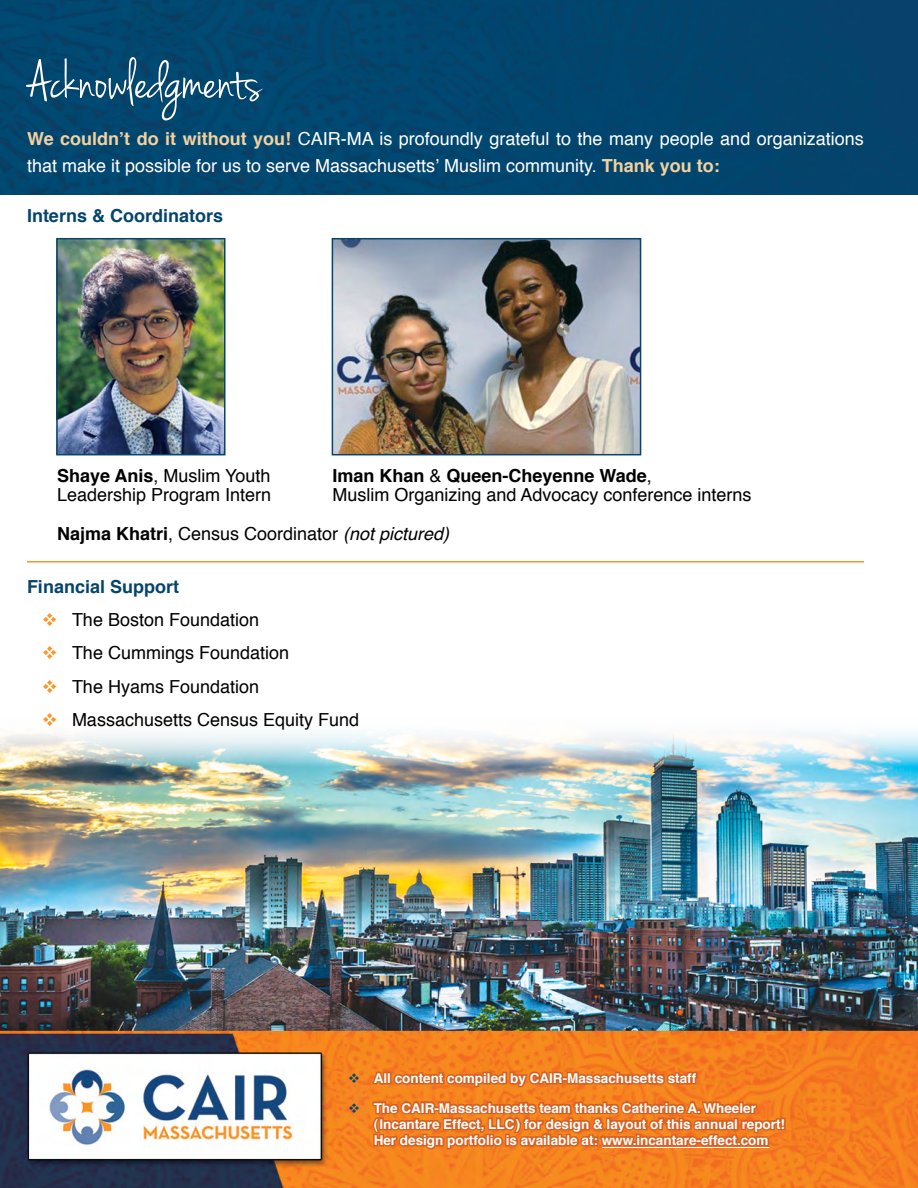
<style>
.page{position:relative;width:918px;height:1188px;background:#fff}
.page>*{position:absolute;margin:0;border:0;box-sizing:border-box;transform-origin:0 0}
.t1{font:58.5px "Jenna Sue";color:#fff}
.t2{font:18px/33.3px "Helvetica";color:#000}
.t3{font:18px/27px "Helvetica";color:#fff}
.t4{font:700 18px "Helvetica";color:#05446b}
.t5{font:700 13.5px/16.2px "Helvetica";color:#fff}
.s1{font-weight:700;color:#f4d19f}
.s2{font-weight:700}
.s3{font-style:italic}
.s4{color:#05446b}
</style>
<div class="page">
<div style="left:0;top:0;width:918px;height:194px;background:#00456e"></div>
<hr style="left:27px;top:561px;width:837px;height:1px;background:#f89728">
<svg style="left:23px;top:54px;width:243px;height:118px;background:#02466e"></svg>
<img style="left:0;top:732px;width:918px;height:456px">
<svg style="left:370px;top:1048px;width:417px;height:132px;background:#eb7720"></svg>
<hr style="left:602px;top:1147px;width:167px;height:1px;background:#fff">
<img style="left:335px;top:241px;width:303px;height:211px">
<div style="left:332px;top:238px;width:309px;height:217px;border:2px solid #05446b"></div>
<img style="left:59px;top:241px;width:164px;height:211px">
<div style="left:56px;top:238px;width:170px;height:217px;border:2px solid #05446b"></div>
<h1 class="t1" style="left:27px;top:47px;width:235px">Acknowledgments</h1>
<p class="t3" style="left:27px;top:126px;width:838px"><span class="s1">We couldn’t do it without you!</span> CAIR-MA is profoundly grateful to the many people and organizations that make it possible for us to serve Massachusetts’ Muslim community. <span class="s1">Thank you to:</span></p>
<p class="t4" style="left:27px;top:201px;width:198px">Interns &amp; Coordinators</p>
<p class="t2" style="left:57px;top:466px;width:216px;line-height:19.5px"><span class="s2">Shaye Anis</span>, Muslim Youth<br>Leadership Program Intern</p>
<p class="t2" style="left:332px;top:466px;width:421px;line-height:19.5px"><span class="s2">Iman Khan</span> &amp; <span class="s2">Queen-Cheyenne Wade</span>,<br>Muslim Organizing and Advocacy conference interns</p>
<p class="t2" style="left:57px;top:518px;width:394px"><span class="s2">Najma Khatri</span>, Census Coordinator <span class="s3">(not pictured)</span></p>
<p class="t4" style="left:27px;top:572px;width:154px">Financial Support</p>
<p class="t2" style="left:72px;top:604px;width:289px">The Boston Foundation<br>The Cummings Foundation<br>The Hyams Foundation<br>Massachusetts Census Equity Fund</p>
<p class="t5" style="left:348px;top:1070px;width:350px"><span class="s4">❖</span> All content compiled by CAIR-Massachusetts staff</p>
<p class="t5" style="left:374px;top:1100px;width:413px;text-indent:-26px"><span class="s4">❖</span> The CAIR-Massachusetts team thanks Catherine A. Wheeler (Incantare Effect, LLC) for design &amp; layout of this annual report!<br>Her design portfolio is available at: www.incantare-effect.com</p>
</div>
